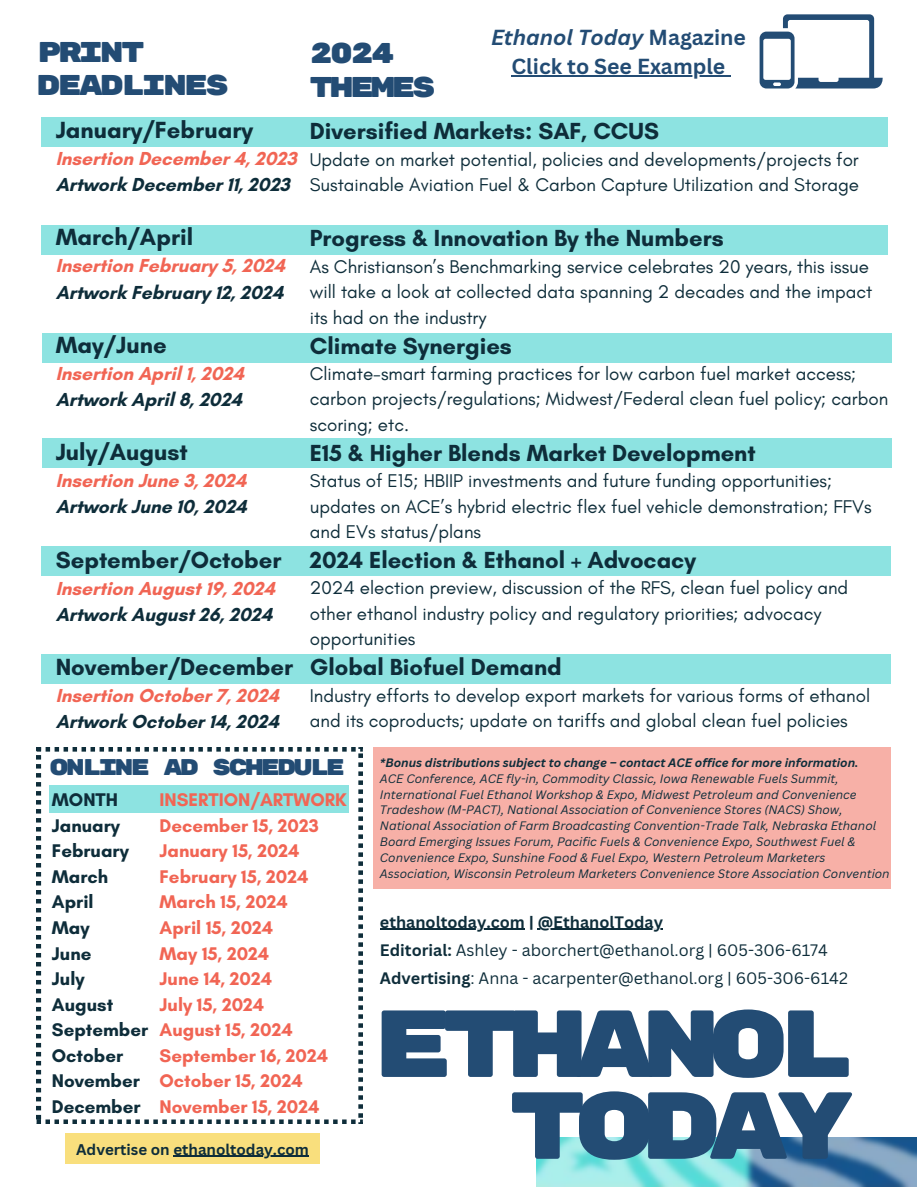
<style>
.page{position:relative;width:918px;height:1188px;background:#fff}
.page>*{position:absolute;margin:0;border:0;box-sizing:border-box;transform-origin:0 0}
.t1{font:94.95px "Rubik Mono One";letter-spacing:-.145em;color:#234c74}
.t2{font:28.5px/33.6px "Rubik Mono One";letter-spacing:-.11em;color:#234c74}
.t3{font:28.5px/33.8px "Rubik Mono One";letter-spacing:-.13em;color:#234c74}
.t4{font:700 23.85px "Glacial Indifference";color:#0e2d3a}
.t5{font:700 23.7px "Glacial Indifference";color:#0e2d3a}
.t6{font:22.65px "Rubik Mono One";letter-spacing:-.135em;color:#234c74}
.t7{font:italic 700 21.15px "Canva Sans";color:#234c74}
.t8{font:700 21.15px "Canva Sans";color:#234c74}
.t9{font:700 19.2px "Glacial Indifference";color:#f16554}
.t10{font:700 19.2px "Glacial Indifference";color:#0e2d3a}
.t11{font:18.75px/25.3px "Glacial Indifference";color:#0e2d3a}
.t12{font:700 18.75px "Glacial Indifference";color:#f16554}
.t13{font:700 18.75px "Glacial Indifference";color:#0e2d3a}
.t14{font:16.2px "Canva Sans";color:#0e2d3a}
.t15{font:700 16.2px "Canva Sans";color:#0e2d3a}
.t16{font:700 15.15px "Canva Sans";color:#0e2d3a}
.t17{font:italic 12px/15.9px "Canva Sans";color:#0e2d3a}
.t18{font:italic 700 12px "Canva Sans";color:#0e2d3a}
.s1{font-style:normal}
.s2{font-weight:700}
</style>
<div class="page">
<div style="left:373px;top:747px;width:518px;height:142px;background:#f7b0a7"></div>
<img style="left:536px;top:1137px;width:380px;height:50px">
<div style="left:41px;top:546px;width:849px;height:30px;background:#8de3e1"></div>
<svg style="left:760px;top:14px;width:123px;height:75px"></svg>
<div style="left:41px;top:117px;width:846px;height:30px;background:#8de3e1"></div>
<div style="left:41px;top:225px;width:846px;height:30px;background:#8de3e1"></div>
<div style="left:42px;top:333px;width:849px;height:30px;background:#8de3e1"></div>
<div style="left:42px;top:438px;width:849px;height:29px;background:#8de3e1"></div>
<div style="left:41px;top:654px;width:849px;height:30px;background:#8de3e1"></div>
<svg style="left:37px;top:747px;width:326px;height:377px"></svg>
<div style="left:50px;top:785px;width:299px;height:27px;background:#8de3e1"></div>
<hr style="left:380px;top:929px;width:145px;height:1px;background:#0e2d3a">
<hr style="left:538px;top:929px;width:125px;height:1px;background:#0e2d3a">
<hr style="left:511px;top:75px;width:215px;height:2px;background:#234c74">
<div style="left:65px;top:1133px;width:255px;height:31px;background:#f9df7d"></div>
<hr style="left:173px;top:1156px;width:136px;height:1px;background:#0e2d3a">
<p class="t7" style="left:491px;top:22px;width:256px">Ethanol Today <span class="s1">Magazine</span></p>
<p class="t8" style="left:511px;top:51px;width:215px">Click to See Example</p>
<p class="t2" style="left:37px;top:36px;width:194px">PRINT<br>DEADLINES</p>
<p class="t4" style="left:56px;top:115px;width:199px">January/February</p>
<p class="t9" style="left:56px;top:147px;width:243px">Insertion December 4, 2023</p>
<p class="t10" style="left:56px;top:173px;width:236px">Artwork December 11, 2023</p>
<p class="t4" style="left:56px;top:223px;width:139px">March/April</p>
<p class="t9" style="left:56px;top:254px;width:231px">Insertion February 5, 2024</p>
<p class="t10" style="left:56px;top:280px;width:229px">Artwork February 12, 2024</p>
<p class="t4" style="left:56px;top:330px;width:112px">May/June</p>
<p class="t9" style="left:56px;top:362px;width:190px">Insertion April 1, 2024</p>
<p class="t10" style="left:56px;top:388px;width:188px">Artwork April 8, 2024</p>
<p class="t4" style="left:56px;top:438px;width:134px">July/August</p>
<p class="t9" style="left:56px;top:469px;width:192px">Insertion June 3, 2024</p>
<p class="t10" style="left:56px;top:495px;width:193px">Artwork June 10, 2024</p>
<p class="t4" style="left:56px;top:545px;width:227px">September/October</p>
<p class="t9" style="left:56px;top:577px;width:221px">Insertion August 19, 2024</p>
<p class="t10" style="left:56px;top:603px;width:218px">Artwork August 26, 2024</p>
<p class="t4" style="left:56px;top:653px;width:239px">November/December</p>
<p class="t9" style="left:56px;top:684px;width:225px">Insertion October 7, 2024</p>
<p class="t10" style="left:56px;top:710px;width:225px">Artwork October 14, 2024</p>
<p class="t3" style="left:309px;top:38px;width:129px">2024<br>THEMES</p>
<p class="t5" style="left:310px;top:117px;width:351px">Diversified Markets: SAF, CCUS</p>
<p class="t11" style="left:310px;top:147px;width:551px">Update on market potential, policies and developments/projects for<br>Sustainable Aviation Fuel &amp; Carbon Capture Utilization and Storage</p>
<p class="t5" style="left:310px;top:224px;width:415px">Progress &amp; Innovation By the Numbers</p>
<p class="t11" style="left:310px;top:254px;width:564px">As Christianson’s Benchmarking service celebrates 20 years, this issue will take a look at collected data spanning 2 decades and the impact its had on the industry</p>
<p class="t5" style="left:310px;top:331px;width:204px">Climate Synergies</p>
<p class="t11" style="left:310px;top:361px;width:580px">Climate-smart farming practices for low carbon fuel market access; carbon projects/regulations; Midwest/Federal clean fuel policy; carbon scoring; etc.</p>
<p class="t5" style="left:310px;top:438px;width:447px">E15 &amp; Higher Blends Market Development</p>
<p class="t11" style="left:310px;top:468px;width:563px">Status of E15; HBIIP investments and future funding opportunities; updates on ACE’s hybrid electric flex fuel vehicle demonstration; FFVs and EVs status/plans</p>
<p class="t5" style="left:310px;top:545px;width:388px">2024 Election &amp; Ethanol + Advocacy</p>
<p class="t11" style="left:310px;top:575px;width:540px">2024 election preview, discussion of the RFS, clean fuel policy and other ethanol industry policy and regulatory priorities; advocacy opportunities</p>
<p class="t5" style="left:310px;top:653px;width:254px">Global Biofuel Demand</p>
<p class="t11" style="left:310px;top:682px;width:562px">Industry efforts to develop export markets for various forms of ethanol and its coproducts; update on tariffs and global clean fuel policies</p>
<p class="t18" style="left:380px;top:754px;width:480px">*Bonus distributions subject to change – contact ACE office for more information.</p>
<p class="t17" style="left:380px;top:770px;width:511px">ACE Conference, ACE fly-in, Commodity Classic, Iowa Renewable Fuels Summit, International Fuel Ethanol Workshop &amp; Expo, Midwest Petroleum and Convenience Tradeshow (M-PACT), National Association of Convenience Stores (NACS) Show, National Association of Farm Broadcasting Convention-Trade Talk, Nebraska Ethanol Board Emerging Issues Forum, Pacific Fuels &amp; Convenience Expo, Southwest Fuel &amp; Convenience Expo, Sunshine Food &amp; Fuel Expo, Western Petroleum Marketers Association, Wisconsin Petroleum Marketers Convenience Store Association Convention</p>
<p class="t15" style="left:380px;top:910px;width:285px">ethanoltoday.com | @EthanolToday</p>
<p class="t14" style="left:380px;top:938px;width:450px"><span class="s2">Editorial:</span> Ashley - aborchert@ethanol.org | 605-306-6174</p>
<p class="t14" style="left:380px;top:967px;width:469px"><span class="s2">Advertising</span>: Anna - acarpenter@ethanol.org | 605-306-6142</p>
<p class="t6" style="left:50px;top:754px;width:297px">ONLINE AD SCHEDULE</p>
<p class="t12" style="left:160px;top:789px;width:189px">INSERTION/ARTWORK</p>
<p class="t12" style="left:160px;top:814px;width:161px">December 15, 2023</p>
<p class="t12" style="left:160px;top:840px;width:142px">January 15, 2024</p>
<p class="t12" style="left:160px;top:865px;width:150px">February 15, 2024</p>
<p class="t12" style="left:160px;top:891px;width:130px">March 15, 2024</p>
<p class="t12" style="left:160px;top:916px;width:115px">April 15, 2024</p>
<p class="t12" style="left:160px;top:942px;width:111px">May 15, 2024</p>
<p class="t12" style="left:160px;top:967px;width:114px">June 14, 2024</p>
<p class="t12" style="left:160px;top:993px;width:106px">July 15, 2024</p>
<p class="t12" style="left:160px;top:1018px;width:135px">August 15, 2024</p>
<p class="t12" style="left:160px;top:1044px;width:170px">September 16, 2024</p>
<p class="t12" style="left:160px;top:1069px;width:145px">October 15, 2024</p>
<p class="t12" style="left:160px;top:1095px;width:161px">November 15, 2024</p>
<p class="t13" style="left:52px;top:789px;width:68px">MONTH</p>
<p class="t13" style="left:52px;top:814px;width:70px">January</p>
<p class="t13" style="left:52px;top:840px;width:79px">February</p>
<p class="t13" style="left:52px;top:865px;width:58px">March</p>
<p class="t13" style="left:52px;top:891px;width:43px">April</p>
<p class="t13" style="left:52px;top:916px;width:39px">May</p>
<p class="t13" style="left:52px;top:942px;width:41px">June</p>
<p class="t13" style="left:52px;top:967px;width:34px">July</p>
<p class="t13" style="left:52px;top:993px;width:63px">August</p>
<p class="t13" style="left:52px;top:1018px;width:98px">September</p>
<p class="t13" style="left:52px;top:1044px;width:73px">October</p>
<p class="t13" style="left:52px;top:1069px;width:89px">November</p>
<p class="t13" style="left:52px;top:1095px;width:90px">December</p>
<p class="t1" style="left:373px;top:988px;width:484px">ETHANOL</p>
<p class="t1" style="left:507px;top:1070px;width:350px">TODAY</p>
<p class="t16" style="left:76px;top:1138px;width:234px">Advertise on ethanoltoday.com</p>
</div>
